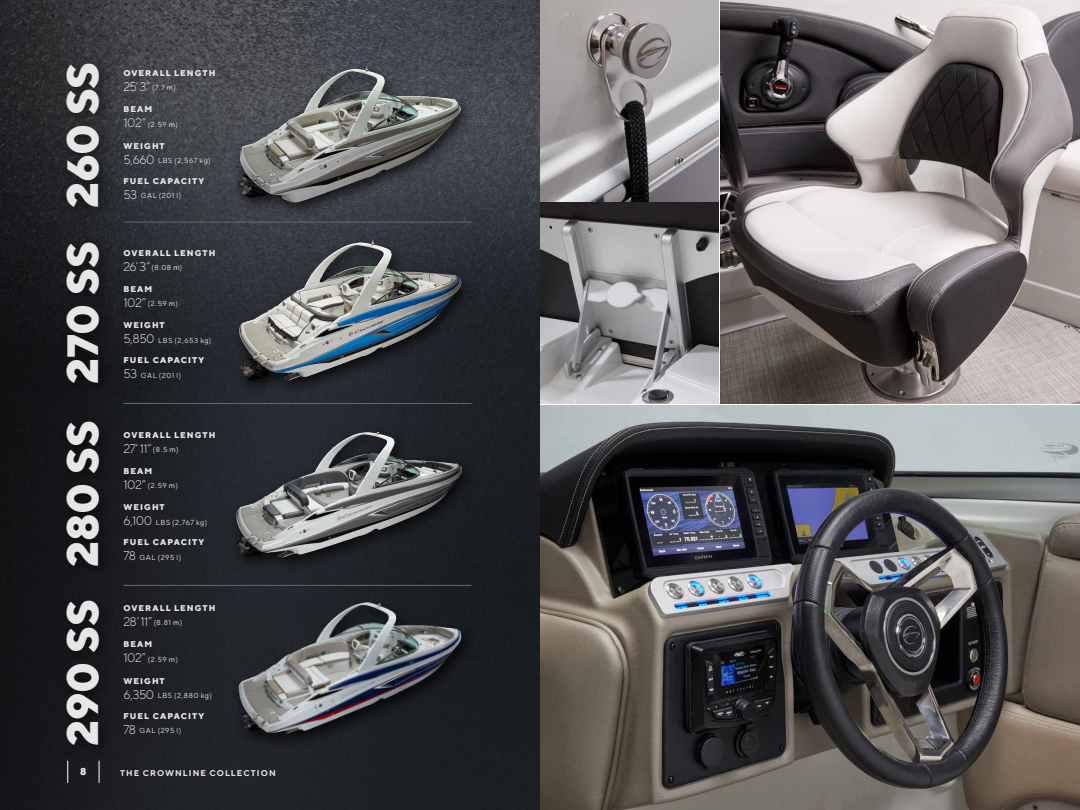
<style>
.page{position:relative;width:1080px;height:810px;background:#fff}
.page>*{position:absolute;margin:0;border:0;box-sizing:border-box;transform-origin:0 0}
.t1{font:800 43.75px "TT Norms";letter-spacing:-.01em;color:#e7e6e6}
.t2{font:300 12.5px "TT Norms";letter-spacing:-.05em;color:#e7e6e6}
.t3{font:800 10px "TT Norms";color:#e7e6e6}
.t4{font:800 8.38px "TT Norms";letter-spacing:.125em;color:#e7e6e6}
.t5{font:700 8.38px "TT Norms";letter-spacing:.12em;color:#e7e6e6}
.t6{font:7.25px "TT Norms";letter-spacing:.075em;color:#e7e6e6}
.s1{font-weight:400;font-size:7.25px}
.s2{font-weight:400;font-size:7.25px;color:#fff}
.s3{font-weight:300;font-size:12.5px}
.s4{color:#fff}
</style>
<div class="page">
<div style="left:0;top:0;width:540px;height:810px;background:linear-gradient(to right,#1a1c20,#20242a)"></div>
<img style="left:0;top:0;width:540px;height:368px">
<div style="left:228px;top:426px;width:248px;height:148px;background:#1f2328"></div>
<img style="left:215px;top:432px;width:261px;height:128px">
<div style="left:230px;top:597px;width:246px;height:154px;background:#1f2227"></div>
<img style="left:233px;top:589px;width:255px;height:155px">
<img style="left:540px;top:405px;width:540px;height:405px">
<img style="left:540px;top:0;width:179px;height:201px">
<img style="left:540px;top:203px;width:179px;height:201px">
<svg style="left:99px;top:761px;width:1px;height:22px"></svg>
<svg style="left:68px;top:761px;width:1px;height:22px"></svg>
<div style="left:58px;top:55px;width:56px;height:166px;background:#000;opacity:.5"></div>
<div style="left:58px;top:235px;width:56px;height:162px;background:#000;opacity:.5"></div>
<div style="left:58px;top:414px;width:56px;height:166px;background:#131417"></div>
<div style="left:58px;top:593px;width:56px;height:166px;background:#141519"></div>
<hr style="left:123px;top:222px;width:349px;height:1px;background:#676a6f">
<hr style="left:123px;top:403px;width:349px;height:1px;background:#676a6f">
<hr style="left:123px;top:585px;width:349px;height:1px;background:#676a6f">
<div style="left:229px;top:62px;width:246px;height:157px;background:#000;opacity:.75"></div>
<img style="left:222px;top:54px;width:248px;height:165px">
<div style="left:231px;top:236px;width:244px;height:161px;background:#000;opacity:.75"></div>
<img style="left:201px;top:239px;width:289px;height:147px">
<img style="left:720px;top:0;width:360px;height:404px">
<h1 class="t1" style="left:55px;top:208px;width:147px;rotate:-90deg">260 SS</h1>
<h1 class="t1" style="left:55px;top:384px;width:143px;rotate:-90deg">270 SS</h1>
<h1 class="t1" style="left:55px;top:567px;width:148px;rotate:-90deg">280 SS</h1>
<h1 class="t1" style="left:55px;top:746px;width:147px;rotate:-90deg">290 SS</h1>
<p class="t4" style="left:123px;top:68px;width:93px">OVERALL LENGTH</p>
<h2 class="t2" style="left:123px;top:79px;width:54px">25’ 3” <span class="s1">(7.7</span> <span class="s2">m</span><span class="s1">)</span></h2>
<p class="t4" style="left:123px;top:104px;width:30px">BEAM</p>
<p class="t6" style="left:123px;top:120px;width:56px"><span class="s3">102”</span> (2.59 <span class="s4">m</span>)</p>
<p class="t4" style="left:123px;top:140px;width:43px">WEIGHT</p>
<p class="t6" style="left:123px;top:156px;width:89px"><span class="s3">5,660</span> LBS (2,567 kg)</p>
<p class="t4" style="left:123px;top:175px;width:82px">FUEL CAPACITY</p>
<p class="t6" style="left:123px;top:191px;width:59px"><span class="s3">53</span> GAL (201 l)</p>
<p class="t4" style="left:123px;top:247px;width:93px">OVERALL LENGTH</p>
<p class="t6" style="left:123px;top:263px;width:60px"><span class="s3">26’ 3”</span> (8.08 <span class="s4">m</span>)</p>
<p class="t4" style="left:123px;top:284px;width:30px">BEAM</p>
<p class="t6" style="left:123px;top:299px;width:56px"><span class="s3">102”</span> (2.59 <span class="s4">m</span>)</p>
<p class="t4" style="left:123px;top:320px;width:43px">WEIGHT</p>
<p class="t6" style="left:123px;top:336px;width:89px"><span class="s3">5,850</span> LBS (2,653 kg)</p>
<p class="t4" style="left:123px;top:355px;width:82px">FUEL CAPACITY</p>
<p class="t6" style="left:123px;top:371px;width:59px"><span class="s3">53</span> GAL (201 l)</p>
<p class="t4" style="left:123px;top:429px;width:93px">OVERALL LENGTH</p>
<h2 class="t2" style="left:123px;top:441px;width:57px">27’ 11” <span class="s1">(8.5</span> <span class="s2">m</span><span class="s1">)</span></h2>
<p class="t4" style="left:123px;top:466px;width:30px">BEAM</p>
<p class="t6" style="left:123px;top:481px;width:56px"><span class="s3">102”</span> (2.59 <span class="s4">m</span>)</p>
<p class="t4" style="left:123px;top:502px;width:43px">WEIGHT</p>
<p class="t6" style="left:123px;top:518px;width:85px"><span class="s3">6,100</span> LBS (2,767 kg)</p>
<p class="t4" style="left:123px;top:537px;width:82px">FUEL CAPACITY</p>
<p class="t6" style="left:123px;top:553px;width:59px"><span class="s3">78</span> GAL (295 l)</p>
<p class="t4" style="left:123px;top:603px;width:93px">OVERALL LENGTH</p>
<h2 class="t2" style="left:123px;top:614px;width:60px">28’ 11” <span class="s1">(8.81</span> <span class="s2">m</span><span class="s1">)</span></h2>
<p class="t4" style="left:123px;top:639px;width:30px">BEAM</p>
<p class="t6" style="left:123px;top:655px;width:56px"><span class="s3">102”</span> (2.59 <span class="s4">m</span>)</p>
<p class="t4" style="left:123px;top:675px;width:43px">WEIGHT</p>
<p class="t6" style="left:123px;top:691px;width:90px"><span class="s3">6,350</span> LBS (2,880 kg)</p>
<p class="t4" style="left:123px;top:710px;width:82px">FUEL CAPACITY</p>
<p class="t6" style="left:123px;top:726px;width:59px"><span class="s3">78</span> GAL (295 l)</p>
<h3 class="t3" style="left:80px;top:765px;width:8px">8</h3>
<p class="t5" style="left:120px;top:767px;width:157px">THE CROWNLINE COLLECTION</p>
</div>
